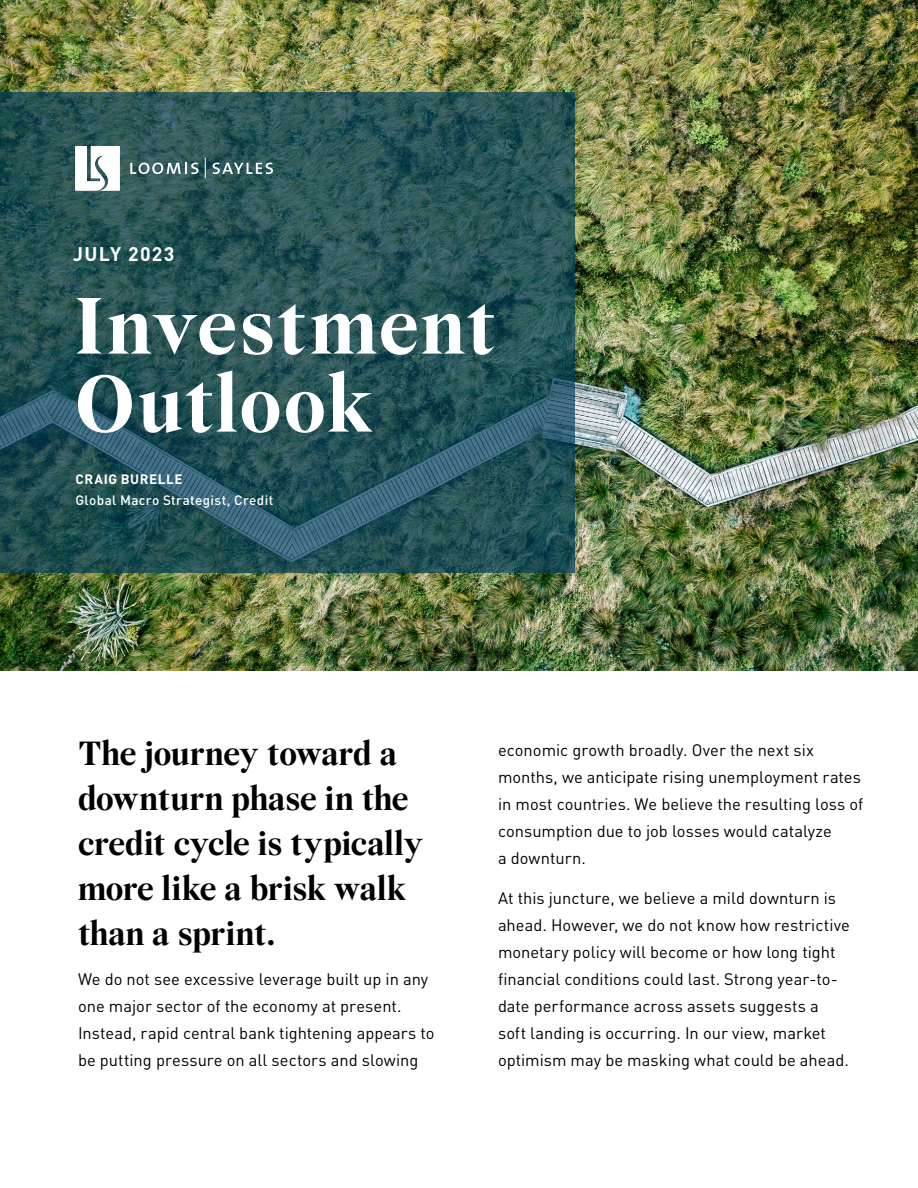
<style>
.page{position:relative;width:918px;height:1188px;background:#fff}
.page>*{position:absolute;margin:0;border:0;box-sizing:border-box;transform-origin:0 0}
.t1{font:700 85.5px/78px "Wremena";letter-spacing:.02em;color:#fff}
.Body_Copy{font:700 36px/45px "Wremena";letter-spacing:-.01em;color:#000}
.t2{font:700 19.5px "DINOT";letter-spacing:.065em;color:#fff}
.Body_Copy-2{font:16.5px/27px "DINOT";color:#000}
.Intro_Paragraph{font:500 13.5px/21px "DINOT";letter-spacing:.025em;color:#fff}
.s1{font-weight:700}
</style>
<div class="page">
<img style="left:0;top:0;width:918px;height:670px">
<svg style="left:0;top:92px;width:574px;height:481px;background:#265357"></svg>
<svg style="left:130px;top:163px;width:69px;height:11px"></svg>
<svg style="left:213px;top:163px;width:60px;height:11px"></svg>
<svg style="left:205px;top:158px;width:1px;height:20px"></svg>
<svg style="left:75px;top:146px;width:45px;height:45px"></svg>
<p class="t2" style="left:73px;top:241px;width:103px">JULY 2023</p>
<p class="t1" style="left:75px;top:289px;width:423px">Investment<br>Outlook</p>
<p class="Intro_Paragraph" style="left:75px;top:468px;width:199px"><span class="s1">CRAIG BURELLE<br></span>Global Macro Strategist, Credit</p>
<p class="Body_Copy" style="left:78px;top:731px;width:347px">The journey toward a downturn phase in the credit cycle is typically more like a brisk walk than a sprint.</p>
<p class="Body_Copy-2" style="left:78px;top:965px;width:358px">We do not see excessive leverage built up in any one major sector of the economy at present.<br>Instead, rapid central bank tightening appears to be putting pressure on all sectors and slowing</p>
<p class="Body_Copy-2" style="left:498px;top:736px;width:367px">economic growth broadly. Over the next six months, we anticipate rising unemployment rates in most countries. We believe the resulting loss of consumption due to job losses would catalyze<br>a downturn.</p>
<p class="Body_Copy-2" style="left:498px;top:884px;width:353px">At this juncture, we believe a mild downturn is ahead. However, we do not know how restrictive monetary policy will become or how long tight financial conditions could last. Strong year-to&shy;date performance across assets suggests a soft landing is occurring. In our view, market optimism may be masking what could be ahead.</p>
</div>
